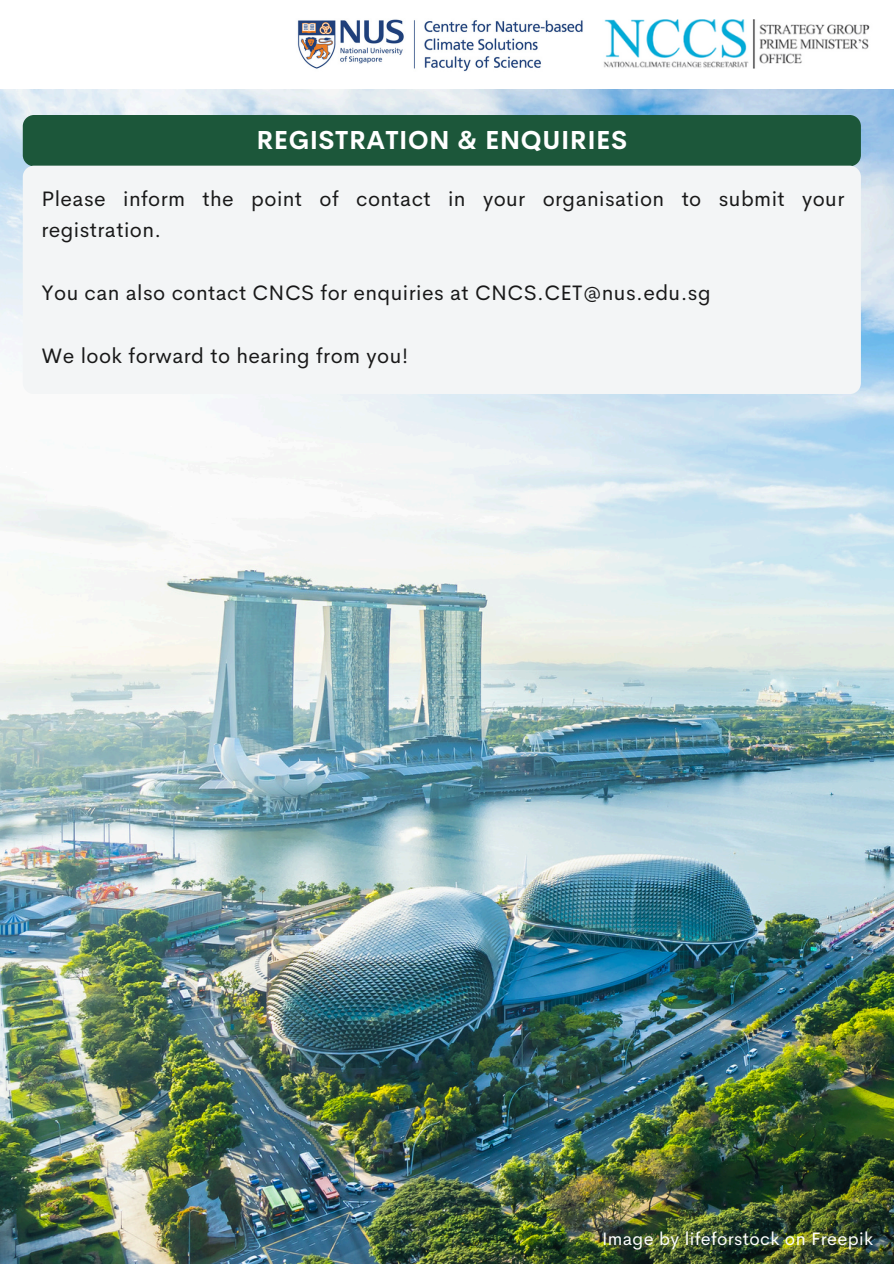
<style>
.page{position:relative;width:894px;height:1264px;background:#fff}
.page>*{position:absolute;margin:0;border:0;box-sizing:border-box;transform-origin:0 0}
.t1{font:700 25.5px "Cerebri Sans";letter-spacing:.02em;color:#fff}
.t2{font:21px/31.5px "Cerebri Sans";letter-spacing:.02em;color:#000}
.t3{font:18px "Cerebri Sans";letter-spacing:.02em;color:#fff}
</style>
<div class="page">
<img style="left:297px;top:19px;width:286px;height:53px">
<img style="left:603px;top:19px;width:267px;height:50px">
<img style="left:0;top:89px;width:893px;height:1174px">
<div style="left:23px;top:115px;width:837px;height:51px;background:#1c573a;border-radius:11px"></div>
<div style="left:23px;top:166px;width:837px;height:228px;background:#f3f5f6;border-radius:11px"></div>
<h1 class="t1" style="left:256px;top:123px;width:372px">REGISTRATION &amp; ENQUIRIES</h1>
<p class="t2" style="left:41px;top:183px;width:804px">Please inform the point of contact in your organisation to submit your registration.</p>
<p class="t2" style="left:41px;top:277px;width:670px">You can also contact CNCS for enquiries at CNCS.CET@nus.edu.sg</p>
<p class="t2" style="left:41px;top:340px;width:368px">We look forward to hearing from you!</p>
<h2 class="t3" style="left:602px;top:1226px;width:273px">Image by lifeforstock on Freepik</h2>
</div>
